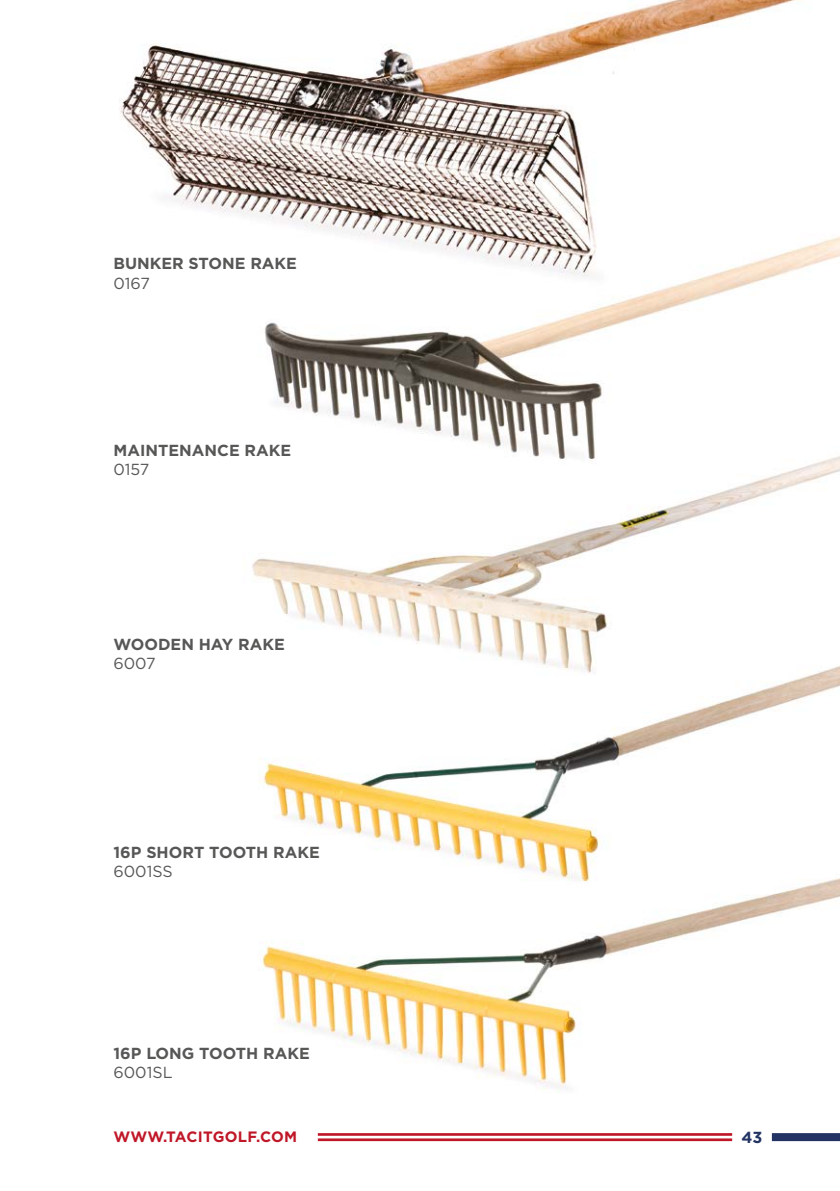
<style>
.page{position:relative;width:840px;height:1191px;background:#fff}
.page>*{position:absolute;margin:0;border:0;box-sizing:border-box;transform-origin:0 0}
.t1{font:700 16px "Gotham";color:#575756}
.t2{font:16px "Gotham";color:#575756}
.t3{font:700 16px "Gotham";color:#233464}
.t4{font:700 15px "Gotham";letter-spacing:.015em;color:#c01728}
</style>
<div class="page">
<hr style="left:317px;top:1133px;width:414px;height:2px;background:#c01728">
<hr style="left:317px;top:1138px;width:414px;height:3px;background:#c01728">
<img style="left:264px;top:317px;width:378px;height:130px">
<img style="left:259px;top:719px;width:476px;height:131px">
<img style="left:262px;top:850px;width:577px;height:242px">
<img style="left:252px;top:447px;width:587px;height:272px">
<img style="left:119px;top:0;width:720px;height:317px">
<div style="left:771px;top:1133px;width:68px;height:8px;background:#233464"></div>
<p class="t1" style="left:113px;top:253px;width:185px">BUNKER STONE RAKE</p>
<p class="t2" style="left:113px;top:273px;width:38px">0167</p>
<p class="t1" style="left:113px;top:440px;width:179px">MAINTENANCE RAKE</p>
<p class="t2" style="left:113px;top:459px;width:37px">0157</p>
<p class="t1" style="left:113px;top:634px;width:173px">WOODEN HAY RAKE</p>
<p class="t2" style="left:113px;top:653px;width:44px">6007</p>
<p class="t1" style="left:113px;top:841px;width:208px">16P SHORT TOOTH RAKE</p>
<p class="t2" style="left:113px;top:861px;width:61px">6001SS</p>
<p class="t1" style="left:113px;top:1042px;width:198px">16P LONG TOOTH RAKE</p>
<p class="t2" style="left:113px;top:1062px;width:61px">6001SL</p>
<p class="t4" style="left:113px;top:1127px;width:185px">WWW.TACITGOLF.COM</p>
<p class="t3" style="left:741px;top:1126px;width:22px">43</p>
</div>
